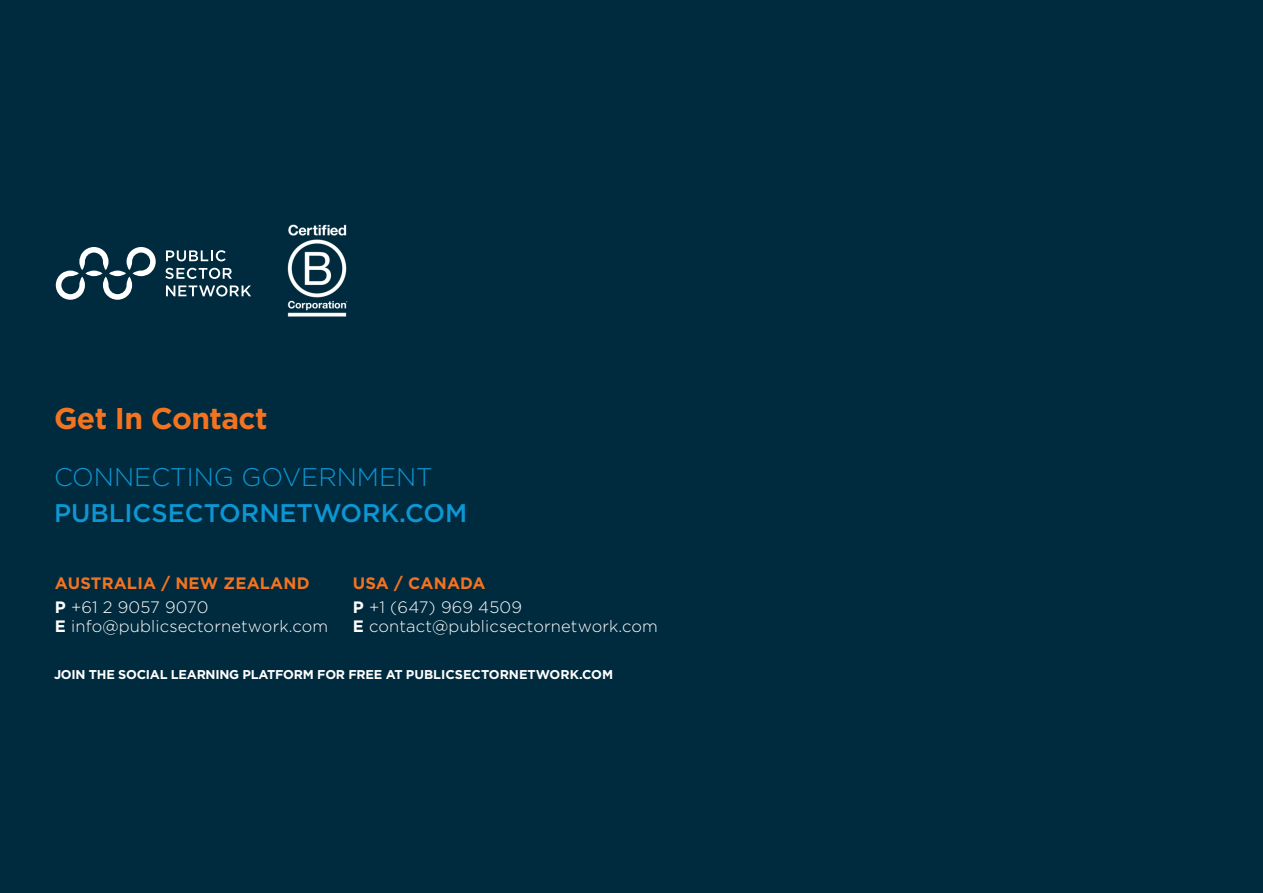
<style>
.page{position:relative;width:1263px;height:893px;background:#002a3d}
.page>*{position:absolute;margin:0;border:0;box-sizing:border-box;transform-origin:0 0}
.Body_Text{font:700 30px "Gotham";letter-spacing:-.02em;color:#f37321}
.t1{font:500 25.5px "Gotham";color:#0d96d4}
.t2{font:300 25.5px "Gotham";color:#0d96d4}
.Body_Text-2{font:300 16.5px/19.5px "Gotham";letter-spacing:.01em;color:#fff}
.Body_Text-3{font:700 16.5px "Gotham";letter-spacing:.01em;color:#f37321}
.t3{font:700 12.75px "Gotham";letter-spacing:-.02em;color:#fff}
.s1{font-weight:700}
</style>
<div class="page">
<svg style="left:56px;top:247px;width:100px;height:53px"></svg>
<svg style="left:166px;top:250px;width:60px;height:11px"></svg>
<svg style="left:165px;top:268px;width:67px;height:11px"></svg>
<svg style="left:166px;top:285px;width:85px;height:11px"></svg>
<img style="left:287px;top:224px;width:61px;height:93px">
<p class="Body_Text" style="left:54px;top:399px;width:215px">Get In Contact</p>
<p class="t2" style="left:54px;top:461px;width:380px">CONNECTING GOVERNMENT</p>
<p class="t1" style="left:54px;top:497px;width:415px">PUBLICSECTORNETWORK.COM</p>
<p class="Body_Text-3" style="left:55px;top:572px;width:256px">AUSTRALIA / NEW ZEALAND</p>
<p class="Body_Text-2" style="left:55px;top:597px;width:275px"><span class="s1">P</span> +61 2 9057 9070<br><span class="s1">E</span> info@publicsectornetwork.com</p>
<p class="Body_Text-3" style="left:353px;top:572px;width:134px">USA / CANADA</p>
<p class="Body_Text-2" style="left:353px;top:597px;width:307px"><span class="s1">P</span> +1 (647) 969 4509<br><span class="s1">E</span> contact@publicsectornetwork.com</p>
<p class="t3" style="left:54px;top:666px;width:561px">JOIN THE SOCIAL LEARNING PLATFORM FOR FREE AT PUBLICSECTORNETWORK.COM</p>
</div>
